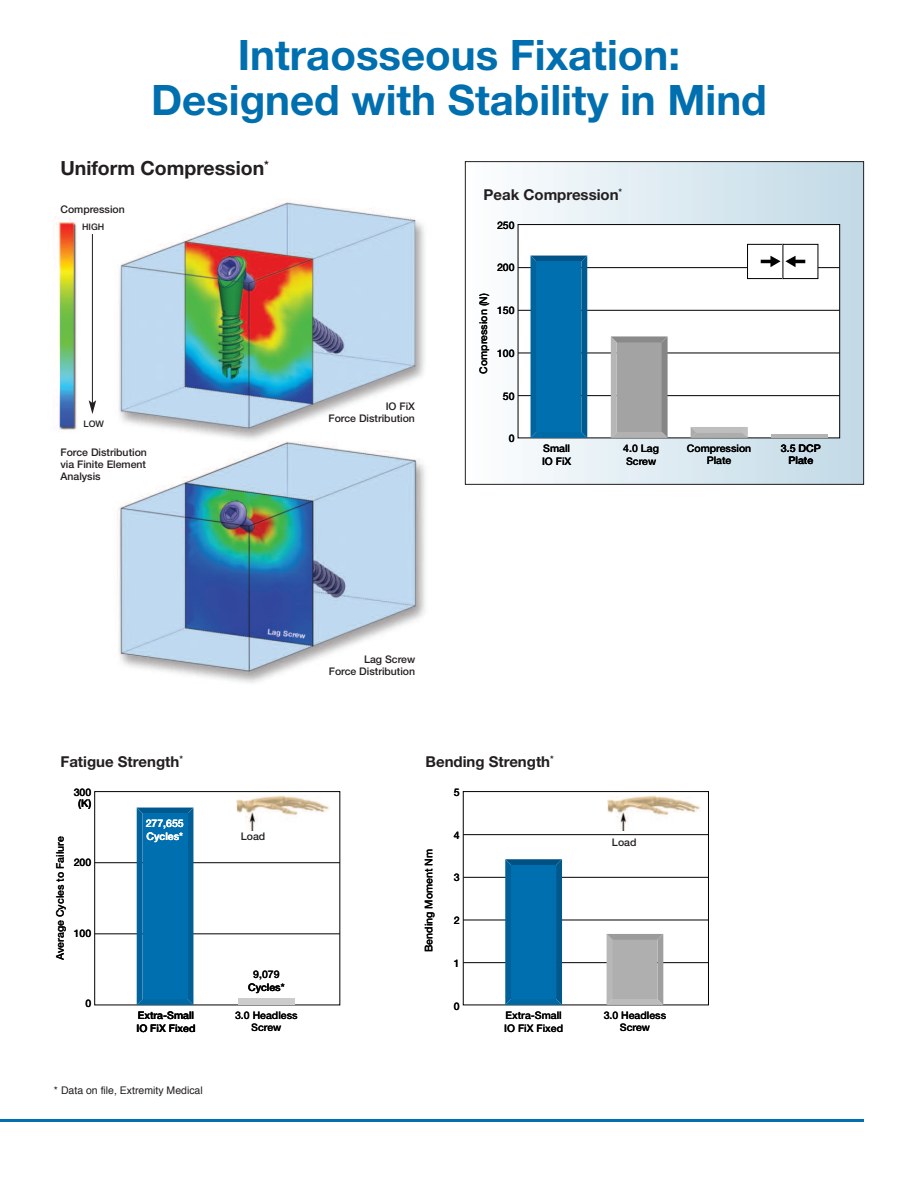
<style>
.page{position:relative;width:918px;height:1188px;background:#fff}
.page>*{position:absolute;margin:0;border:0;box-sizing:border-box;transform-origin:0 0}
.t1{font:700 42px/45px "Helvetica Neue";color:#006faf;text-align:center}
.t2{font:700 19.5px "Helvetica Neue";color:#231f20}
.t3{font:700 15px "Helvetica Neue";color:#231f20}
.t4{font:500 10.5px "Helvetica Neue";color:#000}
.t5{font:500 10.5px/12px "Helvetica Neue";color:#231f20;text-align:right}
.t6{font:10.5px "Helvetica";color:#231f20}
.t7{font:500 10.5px "Helvetica Neue";color:#fff}
.t8{font:500 9px "Helvetica Neue";color:#231f20}
</style>
<div class="page">
<hr style="left:0;top:1119px;width:864px;height:3px;background:#006faf">
<div style="left:465px;top:162px;width:399px;height:322px;background:linear-gradient(to right,#fbfcfc,#c0d8e4)"></div>
<div style="left:465px;top:161px;width:399px;height:324px;border:1px solid #231f20"></div>
<img style="left:55px;top:201px;width:370px;height:482px">
<hr style="left:92px;top:234px;width:1px;height:169px;background:#231f20">
<svg style="left:89px;top:400px;width:7px;height:14px"></svg>
<div style="left:518px;top:225px;width:322px;height:213px;background:#fff"></div>
<div style="left:518px;top:224px;width:322px;height:214px;border:1px solid #000"></div>
<hr style="left:518px;top:267px;width:322px;height:1px;background:#000">
<hr style="left:518px;top:310px;width:322px;height:1px;background:#000">
<hr style="left:518px;top:353px;width:322px;height:1px;background:#000">
<hr style="left:518px;top:395px;width:322px;height:1px;background:#000">
<div style="left:748px;top:244px;width:35px;height:35px;background:#fff"></div>
<div style="left:747px;top:244px;width:36px;height:35px;border:1px solid #000"></div>
<div style="left:783px;top:244px;width:35px;height:35px;background:#fff"></div>
<div style="left:783px;top:244px;width:35px;height:35px;border:1px solid #000"></div>
<svg style="left:761px;top:256px;width:44px;height:11px"></svg>
<svg style="left:531px;top:256px;width:56px;height:182px;background:#046299"></svg>
<svg style="left:611px;top:336px;width:57px;height:102px;background:#a2a2a2"></svg>
<svg style="left:691px;top:427px;width:57px;height:11px"></svg>
<hr style="left:771px;top:435px;width:57px;height:3px;background:#b3b3b3">
<div style="left:537px;top:262px;width:44px;height:170px;background:#006faf"></div>
<div style="left:94px;top:791px;width:246px;height:214px;border:1px solid #000"></div>
<hr style="left:95px;top:934px;width:245px;height:1px;background:#000">
<hr style="left:95px;top:862px;width:245px;height:1px;background:#000">
<div style="left:238px;top:998px;width:57px;height:7px;background:#ccc"></div>
<svg style="left:137px;top:808px;width:56px;height:197px;background:#05659d"></svg>
<div style="left:143px;top:813px;width:44px;height:186px;background:#006faf"></div>
<div style="left:463px;top:791px;width:246px;height:214px;border:1px solid #000"></div>
<hr style="left:463px;top:834px;width:245px;height:1px;background:#000">
<hr style="left:463px;top:877px;width:245px;height:1px;background:#000">
<hr style="left:463px;top:920px;width:245px;height:1px;background:#000">
<hr style="left:463px;top:962px;width:245px;height:1px;background:#000">
<svg style="left:607px;top:934px;width:56px;height:71px;background:#aeaeae"></svg>
<svg style="left:505px;top:859px;width:57px;height:146px;background:#076095"></svg>
<div style="left:511px;top:865px;width:45px;height:134px;background:#006faf"></div>
<img style="left:236px;top:795px;width:93px;height:35px">
<img style="left:608px;top:795px;width:92px;height:35px">
<h1 class="t1" style="left:151px;top:37px;width:617px">Intraosseous Fixation:<br>Designed with Stability in Mind</h1>
<h2 class="t2" style="left:60px;top:161px;width:210px">Uniform Compression<sup>*</sup></h2>
<h3 class="t3" style="left:483px;top:189px;width:140px">Peak Compression<sup>*</sup></h3>
<p class="t5" style="left:60px;top:204px;width:66px">Compression</p>
<p class="t8" style="left:82px;top:224px;width:24px">HIGH</p>
<p class="t8" style="left:84px;top:421px;width:22px">LOW</p>
<p class="t5" style="left:60px;top:447px;width:88px;text-align:justify">Force Distribution via Finite Element Analysis</p>
<p class="t5" style="left:329px;top:402px;width:88px">IO FiX<br>Force Distribution</p>
<p class="t4" style="left:497px;top:221px;width:19px">250</p>
<p class="t4" style="left:497px;top:264px;width:19px">200</p>
<p class="t4" style="left:480px;top:374px;width:82px;rotate:-90deg">Compression (N)</p>
<p class="t4" style="left:497px;top:307px;width:19px">150</p>
<p class="t4" style="left:497px;top:349px;width:19px">100</p>
<p class="t4" style="left:503px;top:392px;width:13px">50</p>
<p class="t4" style="left:509px;top:435px;width:7px">0</p>
<p class="t4" style="left:543px;top:444px;width:28px">Small</p>
<p class="t4" style="left:542px;top:457px;width:31px">IO FiX</p>
<p class="t4" style="left:623px;top:444px;width:37px">4.0 Lag</p>
<p class="t4" style="left:626px;top:457px;width:32px">Screw</p>
<p class="t4" style="left:687px;top:444px;width:66px">Compression</p>
<p class="t4" style="left:707px;top:456px;width:26px">Plate</p>
<p class="t4" style="left:781px;top:444px;width:41px">3.5 DCP</p>
<p class="t4" style="left:788px;top:456px;width:26px">Plate</p>
<h3 class="t3" style="left:60px;top:756px;width:124px">Fatigue Strength<sup>*</sup></h3>
<p class="t4" style="left:74px;top:788px;width:19px">300</p>
<p class="t4" style="left:78px;top:799px;width:15px">(K)</p>
<p class="t4" style="left:56px;top:960px;width:125px;rotate:-90deg">Average Cycles to Failure</p>
<p class="t4" style="left:74px;top:859px;width:19px">200</p>
<p class="t4" style="left:74px;top:929px;width:19px">100</p>
<p class="t4" style="left:85px;top:1000px;width:7px">0</p>
<p class="t7" style="left:146px;top:820px;width:39px">277,655</p>
<p class="t7" style="left:146px;top:832px;width:38px">Cycles*</p>
<p class="t4" style="left:138px;top:1012px;width:58px">Extra-Small</p>
<p class="t4" style="left:137px;top:1024px;width:60px">IO FiX Fixed</p>
<p class="t6" style="left:54px;top:1086px;width:150px">* Data on file, Extremity Medical</p>
<p class="t5" style="left:241px;top:831px;width:26px">Load</p>
<p class="t4" style="left:253px;top:971px;width:28px">9,079</p>
<p class="t4" style="left:248px;top:984px;width:38px">Cycles*</p>
<p class="t4" style="left:251px;top:1024px;width:32px">Screw</p>
<p class="t4" style="left:235px;top:1012px;width:64px">3.0 Headless</p>
<p class="t5" style="left:329px;top:654px;width:88px">Lag Screw<br>Force Distribution</p>
<h3 class="t3" style="left:426px;top:756px;width:130px">Bending Strength<sup>*</sup></h3>
<p class="t4" style="left:454px;top:788px;width:7px">5</p>
<p class="t4" style="left:425px;top:952px;width:105px;rotate:-90deg">Bending Moment Nm</p>
<p class="t4" style="left:454px;top:831px;width:7px">4</p>
<p class="t4" style="left:454px;top:874px;width:7px">3</p>
<p class="t4" style="left:454px;top:917px;width:7px">2</p>
<p class="t4" style="left:454px;top:959px;width:7px">1</p>
<p class="t4" style="left:454px;top:1002px;width:7px">0</p>
<p class="t4" style="left:506px;top:1012px;width:58px">Extra-Small</p>
<p class="t4" style="left:504px;top:1024px;width:60px">IO FiX Fixed</p>
<p class="t5" style="left:612px;top:837px;width:26px">Load</p>
<p class="t4" style="left:604px;top:1012px;width:64px">3.0 Headless</p>
<p class="t4" style="left:620px;top:1024px;width:32px">Screw</p>
</div>
